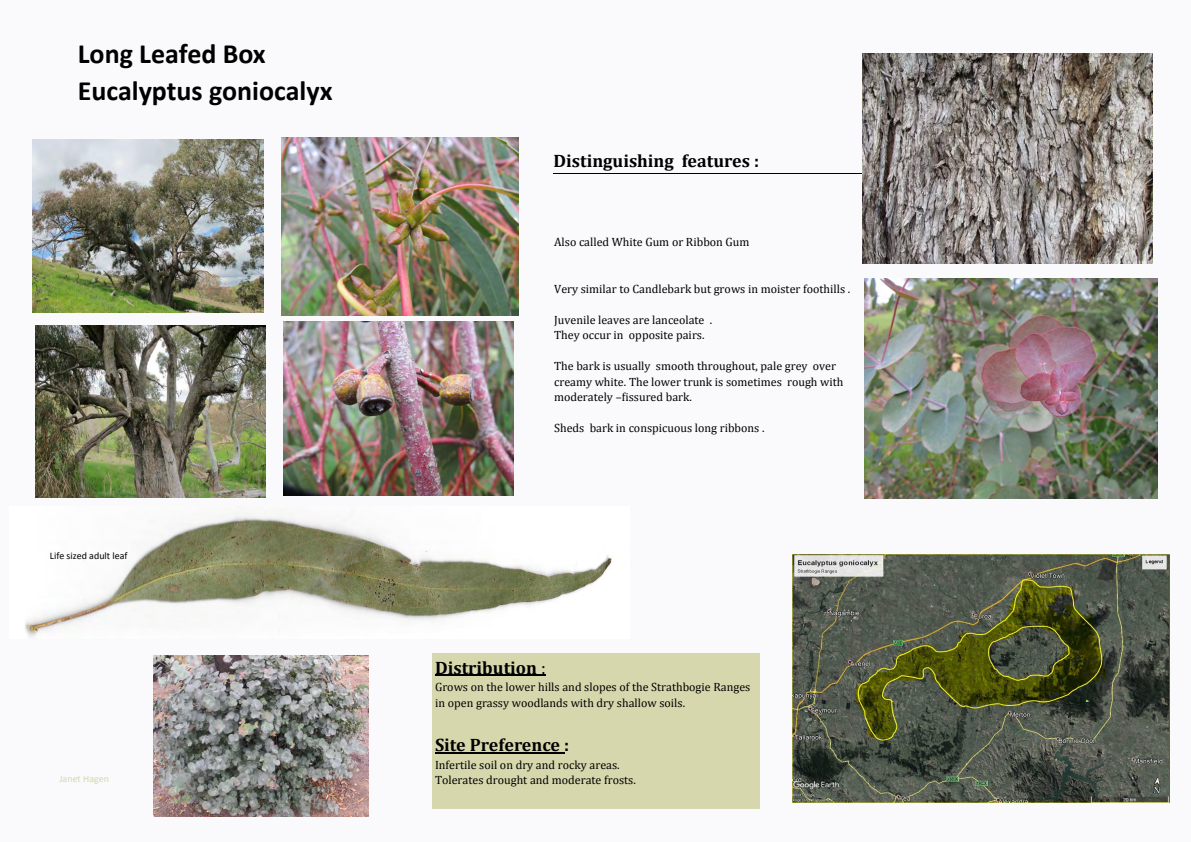
<style>
.page{position:relative;width:1191px;height:842px;background:#fafafc}
.page>*{position:absolute;margin:0;border:0;box-sizing:border-box;transform-origin:0 0}
.t1{font:700 28px "Calibri";color:#000}
.t2{font:700 18px "Cambria";color:#000}
.t3{font:12px/15.5px "Cambria";color:#000}
.t4{font:10px "Calibri";color:#000}
.t5{font:10px "Calibri";color:#d7d7ae}
.s1{font-weight:400}
</style>
<div class="page">
<hr style="left:553px;top:174px;width:397px;height:1px;background:#000">
<div style="left:432px;top:654px;width:327px;height:155px;background:#d7d7ae"></div>
<hr style="left:435px;top:675px;width:111px;height:1px;background:#000">
<hr style="left:435px;top:752px;width:129px;height:1px;background:#000">
<img style="left:32px;top:139px;width:232px;height:174px">
<img style="left:25px;top:517px;width:587px;height:120px">
<img style="left:863px;top:54px;width:289px;height:209px">
<img style="left:36px;top:325px;width:230px;height:173px">
<img style="left:864px;top:279px;width:293px;height:220px">
<img style="left:282px;top:138px;width:236px;height:177px">
<img style="left:283px;top:322px;width:230px;height:174px">
<img style="left:153px;top:655px;width:215px;height:162px">
<img style="left:792px;top:555px;width:377px;height:248px">
<p class="t1" style="left:78px;top:42px;width:189px">Long Leafed Box</p>
<p class="t1" style="left:78px;top:79px;width:256px">Eucalyptus goniocalyx</p>
<p class="t4" style="left:50px;top:551px;width:79px">Life sized adult leaf</p>
<p class="t5" style="left:60px;top:775px;width:51px">Janet Hagen</p>
<p class="t2" style="left:553px;top:150px;width:207px">Distinguishing features :</p>
<p class="t3" style="left:554px;top:234px;width:197px">Also called White Gum or Ribbon Gum</p>
<p class="t3" style="left:554px;top:280px;width:298px">Very similar to Candlebark but grows in moister foothills .</p>
<p class="t3" style="left:554px;top:311px;width:160px">Juvenile leaves are lanceolate .</p>
<p class="t3" style="left:554px;top:327px;width:152px">They occur in opposite pairs.</p>
<p class="t3" style="left:554px;top:358px;width:291px">The bark is usually smooth throughout, pale grey over creamy white. The lower trunk is sometimes rough with moderately –fissured bark.</p>
<p class="t3" style="left:554px;top:420px;width:212px">Sheds bark in conspicuous long ribbons .</p>
<p class="t2" style="left:435px;top:657px;width:112px">Distribution <span class="s1">:</span></p>
<p class="t3" style="left:435px;top:679px;width:317px">Grows on the lower hills and slopes of the Strathbogie Ranges in open grassy woodlands with dry shallow soils.</p>
<p class="t2" style="left:435px;top:734px;width:136px">Site Preference :</p>
<p class="t3" style="left:435px;top:756px;width:186px">Infertile soil on dry and rocky areas.</p>
<p class="t3" style="left:435px;top:772px;width:202px">Tolerates drought and moderate frosts.</p>
</div>
